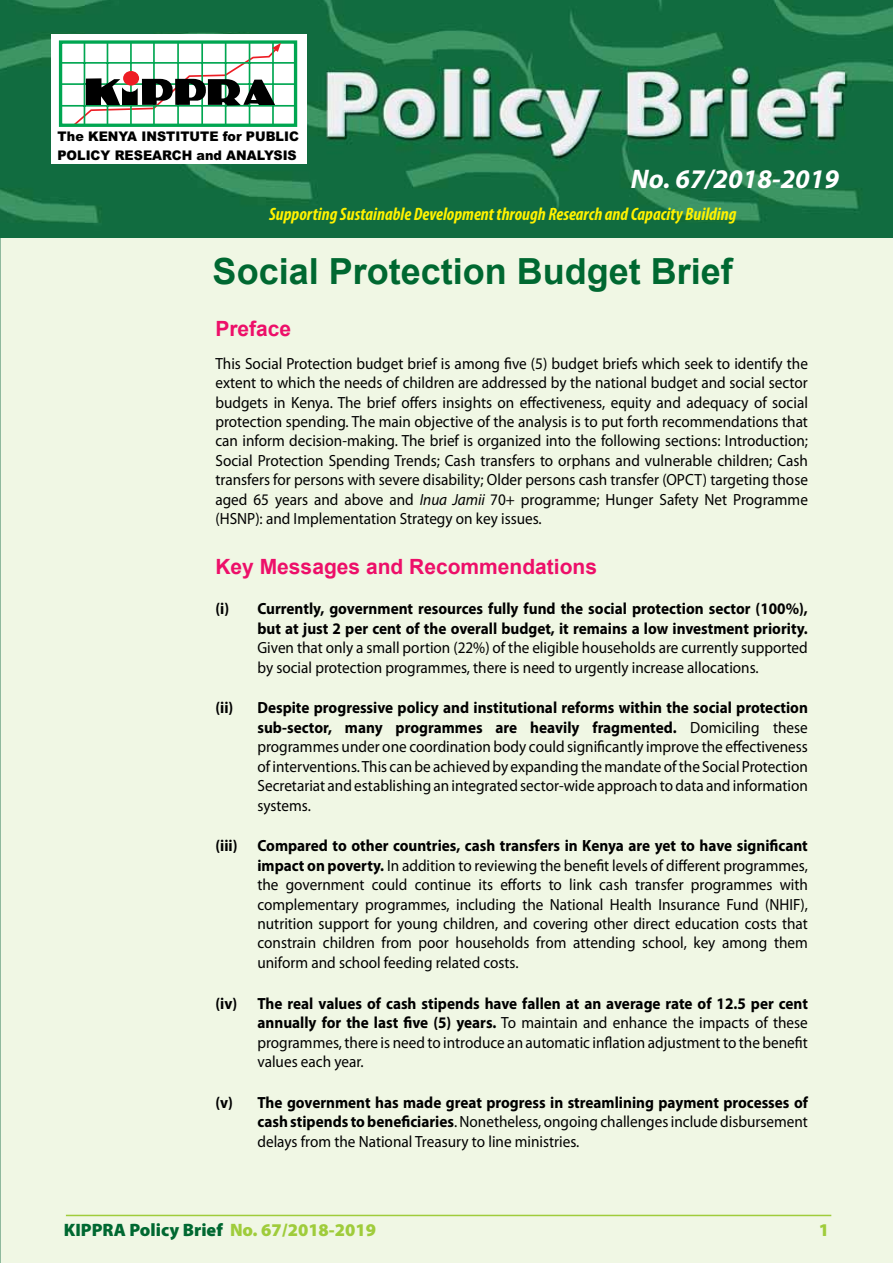
<style>
.page{position:relative;width:893px;height:1263px;background:#fff}
.page>*{position:absolute;margin:0;border:0;box-sizing:border-box;transform-origin:0 0}
.t1{font:700 36px "Arial";color:#006831}
.t2{font:italic 700 27px "Myriad Pro";color:#fff}
.t3{font:700 21px "Arial";color:#ed0f69}
.t4{font:italic 700 condensed 18px "Myriad Pro";color:#fff200}
.t5{font:900 18px "Myriad Pro";color:#006831}
.t6{font:900 18px "Myriad Pro";color:#9fcc3b}
.t7{font:16.2px/19.5px "Myriad Pro";color:#000;text-align:justify;scale:.94 1}
.t8{font:700 16.2px/19.5px "Myriad Pro";color:#000;text-align:right;scale:.94 1}
.t9{font:900 13.35px/18.9px "Arial";color:#000;scale:.96 1}
.s1{font-style:italic}
.s2{font-weight:700}
.s3{font-weight:400}
.s4{color:#9fcc3b}
</style>
<div class="page">
<div style="left:0;top:237px;width:893px;height:1026px;background:#f0f7e4"></div>
<hr style="left:66px;top:1215px;width:765px;height:1px;background:#9fcc3b">
<img style="left:0;top:0;width:893px;height:237px">
<div style="left:51px;top:34px;width:255px;height:130px;background:#fff"></div>
<div style="left:59px;top:40px;width:238px;height:87px;border:3px solid #00a651"></div>
<hr style="left:60px;top:62px;width:235px;height:2px;background:#00a651">
<hr style="left:60px;top:83px;width:235px;height:2px;background:#00a651">
<hr style="left:60px;top:105px;width:235px;height:2px;background:#00a651">
<hr style="left:84px;top:42px;width:1px;height:83px;background:#00a651">
<hr style="left:107px;top:42px;width:1px;height:83px;background:#00a651">
<hr style="left:130px;top:42px;width:2px;height:83px;background:#00a651">
<hr style="left:153px;top:42px;width:2px;height:83px;background:#00a651">
<hr style="left:177px;top:42px;width:2px;height:83px;background:#00a651">
<hr style="left:201px;top:42px;width:2px;height:83px;background:#00a651">
<hr style="left:225px;top:42px;width:1px;height:83px;background:#00a651">
<hr style="left:249px;top:42px;width:1px;height:83px;background:#00a651">
<hr style="left:272px;top:42px;width:2px;height:83px;background:#00a651">
<svg style="left:72px;top:43px;width:209px;height:84px"></svg>
<p class="t9" style="left:57px;top:126px;width:253px">The KENYA INSTITUTE for PUBLIC<br>POLICY RESEARCH and ANALYSIS</p>
<h2 class="t2" style="left:631px;top:161px;width:210px">No. 67/2018-2019</h2>
<p class="t4" style="left:269px;top:203px;width:469px">Supporting Sustainable Development through Research and Capacity Building</p>
<h1 class="t1" style="left:213px;top:247px;width:522px">Social Protection Budget Brief</h1>
<p class="t3" style="left:215px;top:315px;width:77px">Preface</p>
<p class="t7" style="left:215px;top:353px;width:632px">This Social Protection budget brief is among five (5) budget briefs which seek to identify the extent to which the needs of children are addressed by the national budget and social sector budgets in Kenya. The brief offers insights on effectiveness, equity and adequacy of social protection spending. The main objective of the analysis is to put forth recommendations that can inform decision-making. The brief is organized into the following sections: Introduction; Social Protection Spending Trends; Cash transfers to orphans and vulnerable children; Cash transfers for persons with severe disability; Older persons cash transfer (OPCT) targeting those aged 65 years and above and <span class="s1">Inua Jamii</span> 70+ programme; Hunger Safety Net Programme (HSNP): and Implementation Strategy on key issues.</p>
<p class="t3" style="left:215px;top:552px;width:383px">Key Messages and Recommendations</p>
<p class="t8" style="left:215px;top:599px;width:632px">(i) Currently, government resources fully fund the social protection sector (100%), but at just 2 per cent of the overall budget, it remains a low investment priority.</p>
<p class="t7" style="left:257px;top:638px;width:587px">Given that only a small portion (22%) of the eligible households are currently supported by social protection programmes, there is need to urgently increase allocations.</p>
<p class="t7" style="left:257px;top:698px;width:587px;text-indent:-42px"><span class="s2">(ii) Despite progressive policy and institutional reforms within the social protection sub-sector, many programmes are heavily fragmented.</span> Domiciling these programmes under one coordination body could significantly improve the effectiveness of interventions. This can be achieved by expanding the mandate of the Social Protection Secretariat and establishing an integrated sector-wide approach to data and information systems.</p>
<p class="t7" style="left:257px;top:836px;width:587px;text-indent:-42px"><span class="s2">(iii) Compared to other countries, cash transfers in Kenya are yet to have significant impact on poverty.</span> In addition to reviewing the benefit levels of different programmes, the government could continue its efforts to link cash transfer programmes with complementary programmes, including the National Health Insurance Fund (NHIF), nutrition support for young children, and covering other direct education costs that constrain children from poor households from attending school, key among them uniform and school feeding related costs.</p>
<p class="t7" style="left:257px;top:993px;width:587px;text-indent:-42px"><span class="s2">(iv) The real values of cash stipends have fallen at an average rate of 12.5 per cent annually for the last five (5) years.</span> To maintain and enhance the impacts of these programmes, there is need to introduce an automatic inflation adjustment to the benefit values each year.</p>
<p class="t8" style="left:257px;top:1092px;width:587px;text-align:justify;text-indent:-42px">(v) The government has made great progress in streamlining payment processes of cash stipends to beneficiaries<span class="s3">. Nonetheless, ongoing challenges include disbursement delays from the National Treasury to line ministries.</span></p>
<p class="t5" style="left:64px;top:1218px;width:314px">KIPPRA Policy Brief <span class="s4">No. 67/2018-2019</span></p>
<p class="t6" style="left:819px;top:1218px;width:12px">1</p>
</div>
